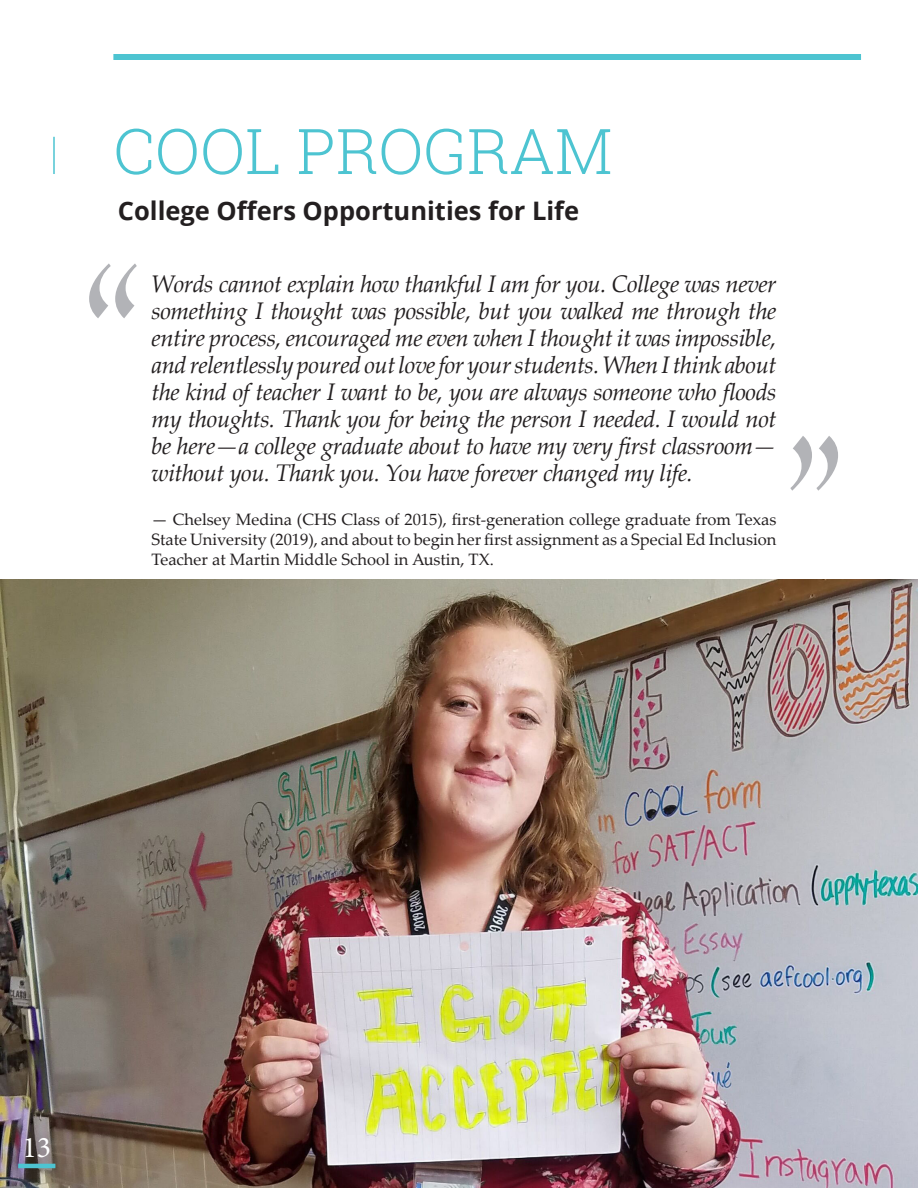
<style>
.page{position:relative;width:918px;height:1188px;background:#fff}
.page>*{position:absolute;margin:0;border:0;box-sizing:border-box;transform-origin:0 0}
.t1{font:187.5px "Apple Chancery";color:#b2b3b7;scale:.8 1}
.Page_Header_-_Blue{font:300 63px "Roboto Slab";color:#4dc4d1}
.t2{font:30px "Minion Pro";color:#fff}
.Page_Subheader_-_Bla{font:700 25.5px "Open Sans";color:#231f20}
.t3{font:italic 24px/27px "Palatino Linotype";letter-spacing:-.02em;color:#231f20;text-align:justify}
.t4{font:16.5px/19.8px "Palatino Linotype";color:#231f20;text-align:justify}
</style>
<div class="page">
<hr style="left:53px;top:137px;width:2px;height:37px;background:#4dc4d1">
<img style="left:0;top:579px;width:918px;height:609px">
<div style="left:113px;top:54px;width:748px;height:6px;background:#4dc4d1"></div>
<hr style="left:18px;top:1164px;width:37px;height:4px;background:#4dc4d1">
<p class="Page_Header_-_Blue" style="left:113px;top:108px;width:500px">COOL PROGRAM</p>
<p class="Page_Subheader_-_Bla" style="left:118px;top:192px;width:463px">College Offers Opportunities for Life</p>
<p class="t1" style="left:75px;top:184px;width:73px">“</p>
<p class="t3" style="left:152px;top:270px;width:627px">Words cannot explain how thankful I am for you. College was never something I thought was possible, but you walked me through the entire process, encouraged me even when I thought it was impossible, and relentlessly poured out love for your students. When I think about the kind of teacher I want to be, you are always someone who floods my thoughts. Thank you for being the person I needed. I would not be here—a college graduate about to have my very first classroom— without you. Thank you. You have forever changed my life.</p>
<p class="t4" style="left:152px;top:509px;width:627px">— Chelsey Medina (CHS Class of 2015), first-generation college graduate from Texas State University (2019), and about to begin her first assignment as a Special Ed Inclusion Teacher at Martin Middle School in Austin, TX.</p>
<p class="t1" style="left:777px;top:356px;width:73px">”</p>
<p class="t2" style="left:22px;top:1128px;width:30px">13</p>
</div>
